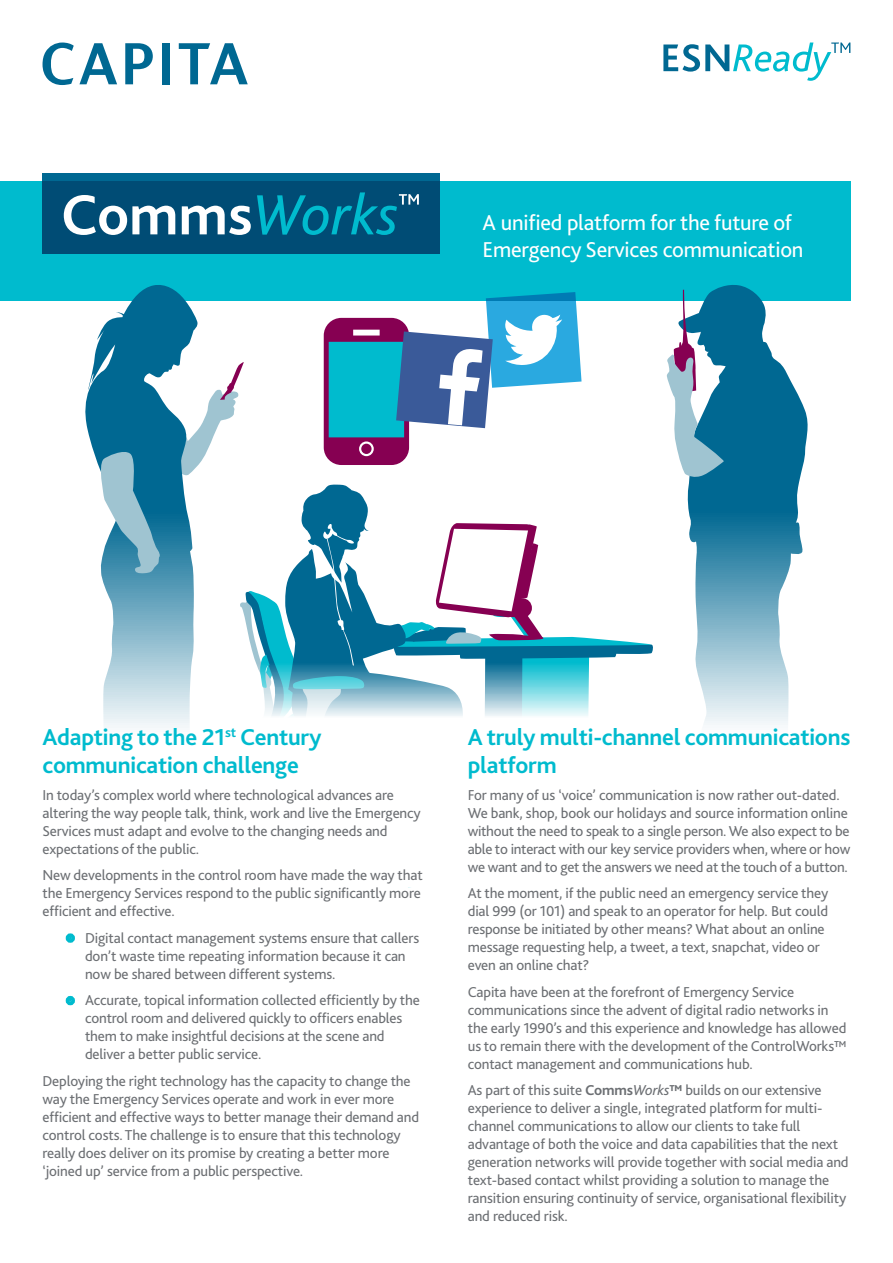
<style>
.page{position:relative;width:893px;height:1263px;background:#fff}
.page>*{position:absolute;margin:0;border:0;box-sizing:border-box;transform-origin:0 0}
.t1{font:700 24px/28.8px "Bliss 2";letter-spacing:-.01em;color:#00bbce}
.t2{font:22.5px/27px "Bliss 2";letter-spacing:-.01em;color:#fff}
.t3{font:15px/18px "Bliss 2";letter-spacing:-.01em;color:#6c6f73}
.s1{color:#00bbce}
.s2{font-weight:700}
.s3{font-style:italic}
</style>
<div class="page">
<div style="left:0;top:182px;width:850px;height:119px;background:#00bbce"></div>
<svg style="left:43px;top:173px;width:397px;height:81px;background:#00517a"></svg>
<svg style="left:257px;top:192px;width:162px;height:43px"></svg>
<svg style="left:64px;top:195px;width:187px;height:40px;background:#5c8da7"></svg>
<svg style="left:683px;top:285px;width:125px;height:440px"></svg>
<svg style="left:667px;top:290px;width:57px;height:189px"></svg>
<svg style="left:85px;top:285px;width:92px;height:176px"></svg>
<svg style="left:97px;top:292px;width:556px;height:436px"></svg>
<svg style="left:125px;top:43px;width:28px;height:41px"></svg>
<div style="left:162px;top:43px;width:8px;height:41px;background:#006892"></div>
<svg style="left:43px;top:43px;width:74px;height:42px"></svg>
<svg style="left:179px;top:43px;width:69px;height:41px"></svg>
<div style="left:66px;top:933px;width:9px;height:10px;border:6px solid #00bbce;border-radius:50%"></div>
<div style="left:66px;top:996px;width:9px;height:9px;border:6px solid #00bbce;border-radius:50%"></div>
<svg style="left:663px;top:43px;width:187px;height:38px"></svg>
<h2 class="t2" style="left:483px;top:208px;width:322px">A unified platform for the future of<br>Emergency Services communication</h2>
<h1 class="t1" style="left:43px;top:721px;width:281px">Adapting to the 21<sup>st</sup> Century communication challenge</h1>
<p class="t3" style="left:43px;top:785px;width:380px">In today’s complex world where technological advances are altering the way people talk, think, work and live the Emergency Services must adapt and evolve to the changing needs and expectations of the public.</p>
<p class="t3" style="left:43px;top:866px;width:382px">New developments in the control room have made the way that the Emergency Services respond to the public significantly more efficient and effective.</p>
<p class="t3" style="left:85px;top:928px;width:336px;text-indent:-17px"><span class="s1">•</span> Digital contact management systems ensure that callers don’t waste time repeating information because it can now be shared between different systems.</p>
<p class="t3" style="left:85px;top:991px;width:336px;text-indent:-17px"><span class="s1">•</span> Accurate, topical information collected efficiently by the control room and delivered quickly to officers enables them to make insightful decisions at the scene and deliver a better public service.</p>
<p class="t3" style="left:43px;top:1071px;width:378px">Deploying the right technology has the capacity to change the way the Emergency Services operate and work in ever more efficient and effective ways to better manage their demand and control costs. The challenge is to ensure that this technology really does deliver on its promise by creating a better more ‘joined up’ service from a public perspective.</p>
<h1 class="t1" style="left:468px;top:721px;width:384px">A truly multi-channel communications platform</h1>
<p class="t3" style="left:468px;top:785px;width:384px">For many of us ‘voice’ communication is now rather out-dated.<br>We bank, shop, book our holidays and source information online without the need to speak to a single person. We also expect to be able to interact with our key service providers when, where or how we want and to get the answers we need at the touch of a button.</p>
<p class="t3" style="left:468px;top:884px;width:362px">At the moment, if the public need an emergency service they dial 999 (or 101) and speak to an operator for help. But could response be initiated by other means? What about an online message requesting help, a tweet, a text, snapchat, video or even an online chat?</p>
<p class="t3" style="left:468px;top:982px;width:380px">Capita have been at the forefront of Emergency Service communications since the advent of digital radio networks in the early 1990’s and this experience and knowledge has allowed us to remain there with the development of the ControlWorks™ contact management and communications hub.</p>
<p class="t3" style="left:468px;top:1081px;width:382px">As part of this suite <span class="s2">Comms</span><span class="s3">Works</span><span class="s2">™</span> builds on our extensive experience to deliver a single, integrated platform for multi&shy;channel communications to allow our clients to take full advantage of both the voice and data capabilities that the next generation networks will provide together with social media and text-based contact whilst providing a solution to manage the ransition ensuring continuity of service, organisational flexibility and reduced risk.</p>
</div>
